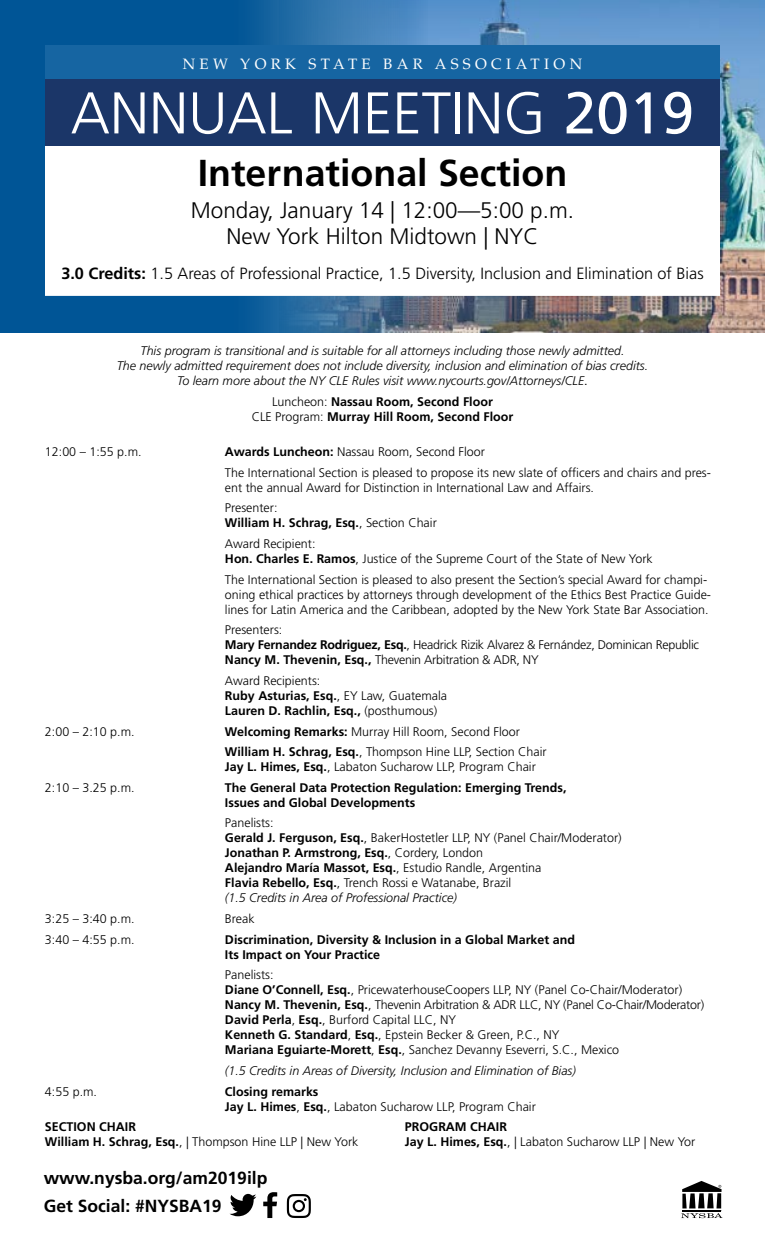
<style>
.page{position:relative;width:765px;height:1260px;background:#fff}
.page>*{position:absolute;margin:0;border:0;box-sizing:border-box;transform-origin:0 0}
.t1{font:300 58.75px "Frutiger";color:#fff}
.t2{font:700 37.5px "Frutiger";color:#000}
.t3{font:300 22.5px/25.9px "Frutiger";color:#000;text-align:center}
.t4{font:700 17.5px "Frutiger";color:#000}
.t5{font:300 16.25px "Frutiger";color:#000}
.t6{font:15px "Palatino";letter-spacing:.29em;color:#fff}
.t7{font:300 12.5px/15px "Frutiger";color:#000}
.t8{font:italic 300 12.5px/15px "Frutiger";color:#000;text-align:center}
.t9{font:700 12.5px/15px "Frutiger";color:#000}
.t10{font:300 12.5px/15px "Frutiger";letter-spacing:-.02em;color:#000}
.s1{font-weight:400}
.s2{font-weight:700}
.s3{font-family:"Arial";font-weight:400;font-style:normal}
.s4{font-weight:300}
.s5{font-style:italic}
</style>
<div class="page">
<img style="left:428px;top:0;width:337px;height:333px">
<svg style="left:0;top:0;width:428px;height:333px;background:#135f9b"></svg>
<div style="left:45px;top:45px;width:675px;height:37px;background:#1665a2"></div>
<div style="left:45px;top:79px;width:675px;height:68px;background:#1b3668"></div>
<div style="left:45px;top:147px;width:675px;height:148px;background:#fff"></div>
<svg style="left:681px;top:1181px;width:42px;height:37px"></svg>
<svg style="left:287px;top:1194px;width:24px;height:24px"></svg>
<svg style="left:263px;top:1192px;width:14px;height:26px"></svg>
<svg style="left:229px;top:1194px;width:27px;height:22px"></svg>
<p class="t6" style="left:183px;top:55px;width:401px">NEW YORK STATE BAR ASSOCIATION</p>
<h1 class="t1" style="left:71px;top:80px;width:625px">ANNUAL MEETING <span class="s1">2019</span></h1>
<h2 class="t2" style="left:198px;top:151px;width:371px">International Section</h2>
<h3 class="t3" style="left:191px;top:198px;width:385px">Monday, January 14 | 12:00—5:00 p.m.<br>New York Hilton Midtown | NYC</h3>
<h3 class="t5" style="left:61px;top:264px;width:644px"><span class="s2">3.0 Credits:</span> 1.5 Areas of Professional Practice, 1.5 Diversity, Inclusion and Elimination of Bias</h3>
<p class="t8" style="left:117px;top:343px;width:533px">This program is transitional and is suitable for all attorneys including those newly admitted.<br>The newly admitted requirement does not include diversity, inclusion and elimination of bias credits.<br>To learn more about the NY CLE Rules visit www.nycourts.gov/Attorneys/CLE<span class="s3">.</span></p>
<p class="t9" style="left:252px;top:394px;width:263px;text-align:center"><span class="s4">Luncheon:</span> Nassau Room, Second Floor<br><span class="s4">CLE Program:</span> Murray Hill Room, Second Floor</p>
<p class="t7" style="left:45px;top:445px;width:98px">12:00 – 1:55 p.m.</p>
<p class="t7" style="left:225px;top:442px;width:487px;line-height:20.6px"><span class="s2">Awards Luncheon:</span> Nassau Room, Second Floor<br>The International Section is pleased to propose its new slate of officers and chairs and pres-</p>
<p class="t7" style="left:225px;top:477px;width:371px;line-height:20.6px">ent the annual Award for Distinction in International Law and Affairs.<br>Presenter:</p>
<p class="t7" style="left:225px;top:513px;width:213px;line-height:20.6px"><span class="s2">William H. Schrag, Esq.</span>, Section Chair<br>Award Recipient:</p>
<p class="t7" style="left:225px;top:549px;width:484px;line-height:20.6px"><span class="s2">Hon. Charles E. Ramos</span>, Justice of the Supreme Court of the State of New York<br>The International Section is pleased to also present the Section’s special Award for champi-</p>
<p class="t7" style="left:225px;top:587px;width:488px">oning ethical practices by attorneys through development of the Ethics Best Practice Guide&shy;lines for Latin America and the Caribbean, adopted by the New York State Bar Association.</p>
<p class="t10" style="left:225px;top:623px;width:476px">Presenters:<br><span class="s2">Mary Fernandez Rodriguez, Esq.</span>, Headrick Rizik Alvarez &amp; Fernández, Dominican Republic<br><span class="s2">Nancy M. Thevenin, Esq.,</span> Thevenin Arbitration &amp; ADR, NY</p>
<p class="t7" style="left:225px;top:673px;width:224px">Award Recipients:<br><span class="s2">Ruby Asturias, Esq.</span>, EY Law, Guatemala<br><span class="s2">Lauren D. Rachlin, Esq.,</span> (posthumous)</p>
<p class="t7" style="left:45px;top:724px;width:91px">2:00 – 2:10 p.m.</p>
<p class="t7" style="left:225px;top:721px;width:323px;line-height:20.6px"><span class="s2">Welcoming Remarks:</span> Murray Hill Room, Second Floor<br><span class="s2">William H. Schrag, Esq.</span>, Thompson Hine LLP, Section Chair</p>
<p class="t7" style="left:225px;top:760px;width:312px"><span class="s2">Jay L. Himes, Esq.</span>, Labaton Sucharow LLP, Program Chair</p>
<p class="t7" style="left:45px;top:780px;width:91px">2:10 – 3.25 p.m.</p>
<p class="t9" style="left:225px;top:780px;width:343px">The General Data Protection Regulation: Emerging Trends,<br>Issues and Global Developments</p>
<p class="t7" style="left:225px;top:816px;width:398px">Panelists:<br><span class="s2">Gerald J. Ferguson, Esq.</span>, BakerHostetler LLP, NY (Panel Chair/Moderator)<br><span class="s2">Jonathan P. Armstrong, Esq.</span>, Cordery, London<br><span class="s2">Alejandro María Massot, Esq.</span>, Estudio Randle, Argentina<br><span class="s2">Flavia Rebello, Esq.</span>, Trench Rossi e Watanabe, Brazil<br><span class="s5">(1.5 Credits in Area of Professional Practice)</span></p>
<p class="t7" style="left:45px;top:911px;width:91px">3:25 – 3:40 p.m.</p>
<p class="t7" style="left:225px;top:911px;width:31px">Break</p>
<p class="t7" style="left:45px;top:932px;width:91px">3:40 – 4:55 p.m.</p>
<p class="t9" style="left:225px;top:932px;width:352px">Discrimination, Diversity &amp; Inclusion in a Global Market and<br>Its Impact on Your Practice</p>
<p class="t7" style="left:225px;top:968px;width:481px">Panelists:<br><span class="s2">Diane O’Connell, Esq.</span>, PricewaterhouseCoopers LLP, NY (Panel Co-Chair/Moderator)<br><span class="s2">Nancy M. Thevenin, Esq.</span>, Thevenin Arbitration &amp; ADR LLC, NY (Panel Co-Chair/Moderator)<br><span class="s2">David Perla</span>, <span class="s2">Esq.</span>, Burford Capital LLC, NY<br><span class="s2">Kenneth G. Standard</span>, <span class="s2">Esq.</span>, Epstein Becker &amp; Green, P.C., NY<br><span class="s2">Mariana Eguiarte-Morett</span>, <span class="s2">Esq.</span>, Sanchez Devanny Eseverri, S.C., Mexico</p>
<p class="t8" style="left:225px;top:1063px;width:352px">(1.5 Credits in Areas of Diversity, Inclusion and Elimination of Bias)</p>
<p class="t7" style="left:45px;top:1084px;width:54px">4:55 p.m.</p>
<p class="t7" style="left:225px;top:1084px;width:312px"><span class="s2">Closing remarks<br>Jay L. Himes</span>, <span class="s2">Esq.</span>, Labaton Sucharow LLP, Program Chair</p>
<p class="t9" style="left:45px;top:1119px;width:92px">SECTION CHAIR</p>
<p class="t9" style="left:405px;top:1119px;width:104px">PROGRAM CHAIR</p>
<p class="t7" style="left:45px;top:1135px;width:315px"><span class="s2">William H. Schrag, Esq.</span>, | Thompson Hine LLP | New York</p>
<p class="t7" style="left:405px;top:1135px;width:292px"><span class="s2">Jay L. Himes, Esq.</span>, | Labaton Sucharow LLP | New Yor</p>
<h3 class="t4" style="left:44px;top:1167px;width:225px">www.nysba.org/am2019ilp</h3>
<h3 class="t4" style="left:44px;top:1196px;width:179px">Get Social: #NYSBA19</h3>
</div>
